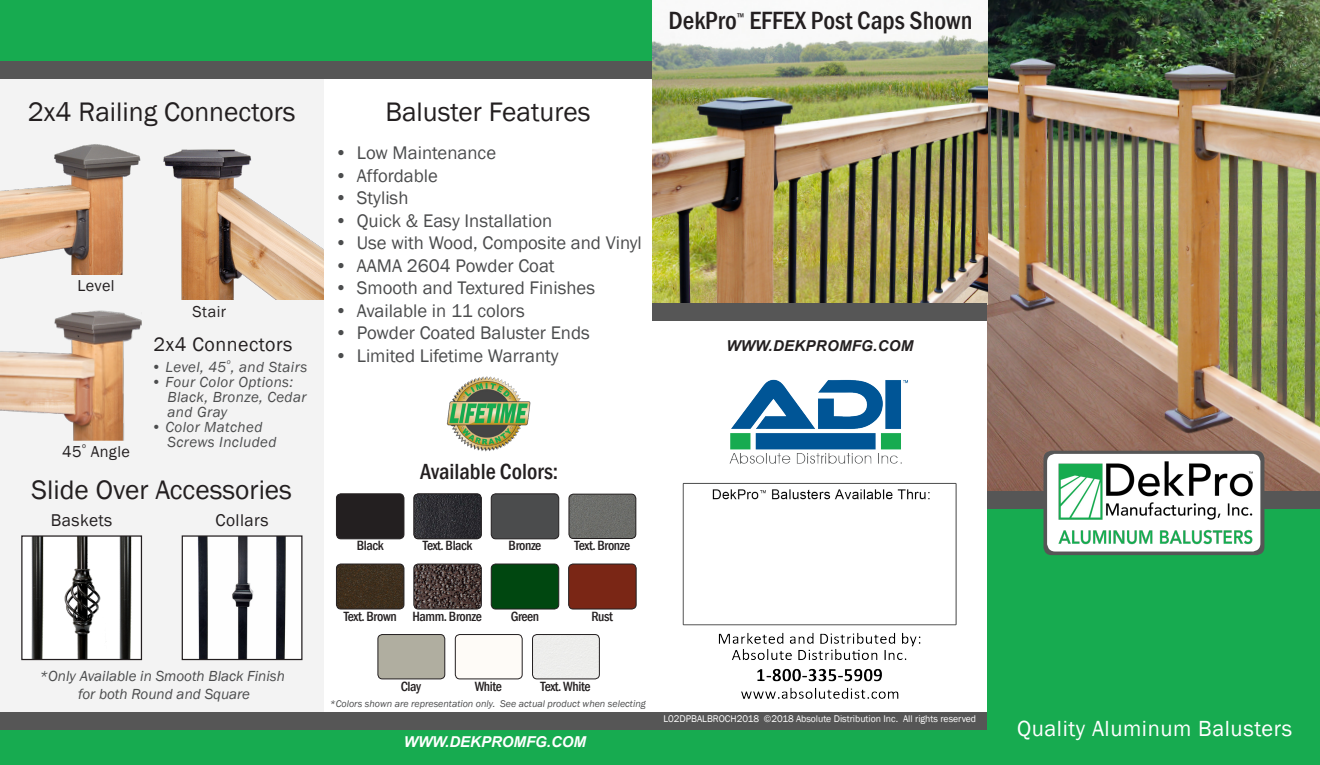
<style>
.page{position:relative;width:1320px;height:765px;background:#fff}
.page>*{position:absolute;margin:0;border:0;box-sizing:border-box;transform-origin:0 0}
.t1{font:27.5px "Franklin Gothic";color:#231f20}
.t2{font:500 condensed 25.62px "Franklin Gothic";color:#231f20}
.t3{font:22.5px "Franklin Gothic";letter-spacing:.025em;color:#fff}
.t4{font:500 condensed 22.5px "Franklin Gothic";color:#231f20}
.t5{font:20px "Franklin Gothic";letter-spacing:.025em;color:#231f20}
.t6{font:18.75px "Franklin Gothic";color:#4b4c4d}
.t7{font:17.5px "Franklin Gothic";letter-spacing:.025em;color:#231f20}
.t8{font:16.25px "Franklin Gothic";letter-spacing:.025em;color:#231f20}
.t9{font:italic 15px "Franklin Gothic";letter-spacing:.025em;color:#4b4c4d}
.t10{font:italic 15px "Franklin Gothic";color:#4b4c4d}
.t11{font:italic 700 15px "Arial";color:#fff}
.t12{font:italic 700 15px "Arial";letter-spacing:.02em;color:#231f20}
.t13{font:500 condensed 13.75px "Franklin Gothic";letter-spacing:-.03em;color:#231f20}
.t14{font:10px "Franklin Gothic";color:#fff}
.t15{font:italic 10px "Franklin Gothic";color:#4b4c4d}
.t16{font:500 condensed 10px "Franklin Gothic";color:#231f20}
.t17{font:italic 7.5px "Franklin Gothic";color:#4b4c4d}
.t18{font:7.5px "Franklin Gothic";color:#231f20}
</style>
<div class="page">
<img style="left:988px;top:0;width:332px;height:492px">
<div style="left:0;top:62px;width:323px;height:667px;background:#f3f3f3"></div>
<div style="left:0;top:0;width:652px;height:62px;background:#17ab50"></div>
<div style="left:0;top:62px;width:652px;height:17px;background:#565656"></div>
<div style="left:0;top:729px;width:988px;height:36px;background:#17ab50"></div>
<div style="left:0;top:712px;width:989px;height:17px;background:#565656"></div>
<div style="left:988px;top:503px;width:332px;height:262px;background:#17ab50"></div>
<div style="left:988px;top:492px;width:332px;height:17px;background:#565656"></div>
<svg style="left:1044px;top:451px;width:220px;height:104px;background:#5b5b5b"></svg>
<div style="left:1047px;top:454px;width:213px;height:98px;background:#fff;border-radius:8px"></div>
<img style="left:1058px;top:461px;width:195px;height:84px">
<img style="left:652px;top:34px;width:335px;height:269px">
<div style="left:652px;top:303px;width:335px;height:18px;background:#565656"></div>
<img style="left:682px;top:379px;width:275px;height:320px">
<img style="left:446px;top:376px;width:85px;height:76px">
<img style="left:184px;top:537px;width:117px;height:121px">
<div style="left:182px;top:535px;width:121px;height:125px;border:1px solid #231f20"></div>
<img style="left:23px;top:537px;width:117px;height:121px">
<div style="left:21px;top:535px;width:121px;height:125px;border:1px solid #231f20"></div>
<img style="left:0;top:144px;width:141px;height:131px">
<img style="left:163px;top:149px;width:160px;height:151px">
<img style="left:0;top:288px;width:206px;height:153px">
<div style="left:569px;top:564px;width:67px;height:45px;background:#7a2615;border-radius:5px"></div>
<div style="left:568px;top:564px;width:68px;height:45px;border:1px solid #231f20;border-radius:5px"></div>
<div style="left:491px;top:494px;width:68px;height:45px;background:#4b4c4d;border-radius:5px"></div>
<div style="left:491px;top:494px;width:68px;height:45px;border:1px solid #231f20;border-radius:5px"></div>
<div style="left:336px;top:494px;width:68px;height:45px;background:#231f20;border-radius:5px"></div>
<div style="left:336px;top:494px;width:68px;height:45px;border:1px solid #231f20;border-radius:5px"></div>
<div style="left:491px;top:564px;width:68px;height:45px;background:#004710;border-radius:5px"></div>
<div style="left:491px;top:564px;width:68px;height:45px;border:1px solid #231f20;border-radius:5px"></div>
<img style="left:569px;top:494px;width:67px;height:45px">
<div style="left:569px;top:494px;width:67px;height:45px;border:1px solid #231f20;border-radius:5px"></div>
<img style="left:336px;top:564px;width:68px;height:45px">
<div style="left:336px;top:564px;width:68px;height:45px;border:1px solid #231f20;border-radius:5px"></div>
<div style="left:378px;top:635px;width:67px;height:44px;background:#b0aea0;border-radius:5px"></div>
<div style="left:378px;top:634px;width:67px;height:45px;border:1px solid #231f20;border-radius:5px"></div>
<div style="left:455px;top:635px;width:67px;height:44px;background:#fefbf7;border-radius:5px"></div>
<div style="left:455px;top:634px;width:68px;height:45px;border:1px solid #231f20;border-radius:5px"></div>
<img style="left:414px;top:494px;width:67px;height:45px">
<div style="left:414px;top:494px;width:68px;height:45px;border:1px solid #231f20;border-radius:5px"></div>
<img style="left:414px;top:564px;width:67px;height:45px">
<div style="left:414px;top:564px;width:68px;height:45px;border:1px solid #231f20;border-radius:5px"></div>
<div style="left:532px;top:634px;width:68px;height:45px;border:1px solid #231f20;border-radius:5px"></div>
<p class="t2" style="left:669px;top:3px;width:70px">DekPro</p>
<p class="t16" style="left:737px;top:10px;width:9px">™</p>
<p class="t2" style="left:749px;top:3px;width:225px">EFFEX Post Caps Shown</p>
<p class="t1" style="left:28px;top:94px;width:269px">2x4 Railing Connectors</p>
<p class="t8" style="left:78px;top:275px;width:39px">Level</p>
<p class="t8" style="left:62px;top:442px;width:21px">45</p>
<p class="t18" style="left:82px;top:441px;width:5px">o</p>
<p class="t8" style="left:91px;top:442px;width:41px">Angle</p>
<p class="t8" style="left:193px;top:302px;width:35px">Stair</p>
<p class="t5" style="left:154px;top:332px;width:141px">2x4 Connectors</p>
<p class="t17" style="left:227px;top:357px;width:5px">o</p>
<p class="t9" style="left:151px;top:372px;width:144px">• Four Color Options:</p>
<p class="t9" style="left:168px;top:387px;width:141px">Black, Bronze, Cedar</p>
<p class="t9" style="left:168px;top:402px;width:61px">and Gray</p>
<p class="t9" style="left:151px;top:417px;width:113px">• Color Matched</p>
<p class="t9" style="left:168px;top:432px;width:110px">Screws Included</p>
<p class="t9" style="left:151px;top:357px;width:158px">• Level, 45 , and Stairs</p>
<p class="t1" style="left:31px;top:473px;width:262px">Slide Over Accessories</p>
<p class="t7" style="left:51px;top:510px;width:63px">Baskets</p>
<p class="t7" style="left:216px;top:510px;width:55px">Collars</p>
<p class="t1" style="left:385px;top:94px;width:207px">Baluster Features</p>
<p class="t6" style="left:335px;top:141px;width:163px">• Low Maintenance</p>
<p class="t6" style="left:335px;top:164px;width:105px">• Affordable</p>
<p class="t6" style="left:335px;top:186px;width:75px">• Stylish</p>
<p class="t6" style="left:335px;top:209px;width:219px">• Quick &amp; Easy Installation</p>
<p class="t6" style="left:335px;top:231px;width:309px">• Use with Wood, Composite and Vinyl</p>
<p class="t6" style="left:335px;top:254px;width:221px">• AAMA 2604 Powder Coat</p>
<p class="t6" style="left:335px;top:276px;width:262px">• Smooth and Textured Finishes</p>
<p class="t6" style="left:335px;top:299px;width:191px">• Available in 11 colors</p>
<p class="t6" style="left:335px;top:321px;width:257px">• Powder Coated Baluster Ends</p>
<p class="t6" style="left:335px;top:344px;width:225px">• Limited Lifetime Warranty</p>
<p class="t4" style="left:420px;top:457px;width:140px">Available Colors:</p>
<p class="t13" style="left:357px;top:537px;width:28px">Black</p>
<p class="t13" style="left:423px;top:537px;width:51px">Text. Black</p>
<p class="t13" style="left:509px;top:537px;width:34px">Bronze</p>
<p class="t13" style="left:575px;top:537px;width:57px">Text. Bronze</p>
<p class="t12" style="left:726px;top:336px;width:188px">WWW.DEKPROMFG.COM</p>
<p class="t10" style="left:39px;top:666px;width:247px">*Only Available in Smooth Black Finish</p>
<p class="t10" style="left:78px;top:684px;width:173px">for both Round and Square</p>
<p class="t13" style="left:344px;top:608px;width:54px">Text. Brown</p>
<p class="t13" style="left:413px;top:608px;width:71px">Hamm. Bronze</p>
<p class="t13" style="left:511px;top:608px;width:30px">Green</p>
<p class="t13" style="left:591px;top:608px;width:23px">Rust</p>
<p class="t13" style="left:401px;top:678px;width:22px">Clay</p>
<p class="t13" style="left:475px;top:678px;width:29px">White</p>
<p class="t13" style="left:541px;top:678px;width:52px">Text. White</p>
<p class="t15" style="left:330px;top:697px;width:317px">*Colors shown are representation only. See actual product when selecting</p>
<p class="t11" style="left:404px;top:732px;width:184px">WWW.DEKPROMFG.COM</p>
<p class="t14" style="left:663px;top:713px;width:314px">L02DPBALBROCH2018 ©2018 Absolute Distribution Inc. All rights reserved</p>
<p class="t3" style="left:1017px;top:715px;width:277px">Quality Aluminum Balusters</p>
</div>
